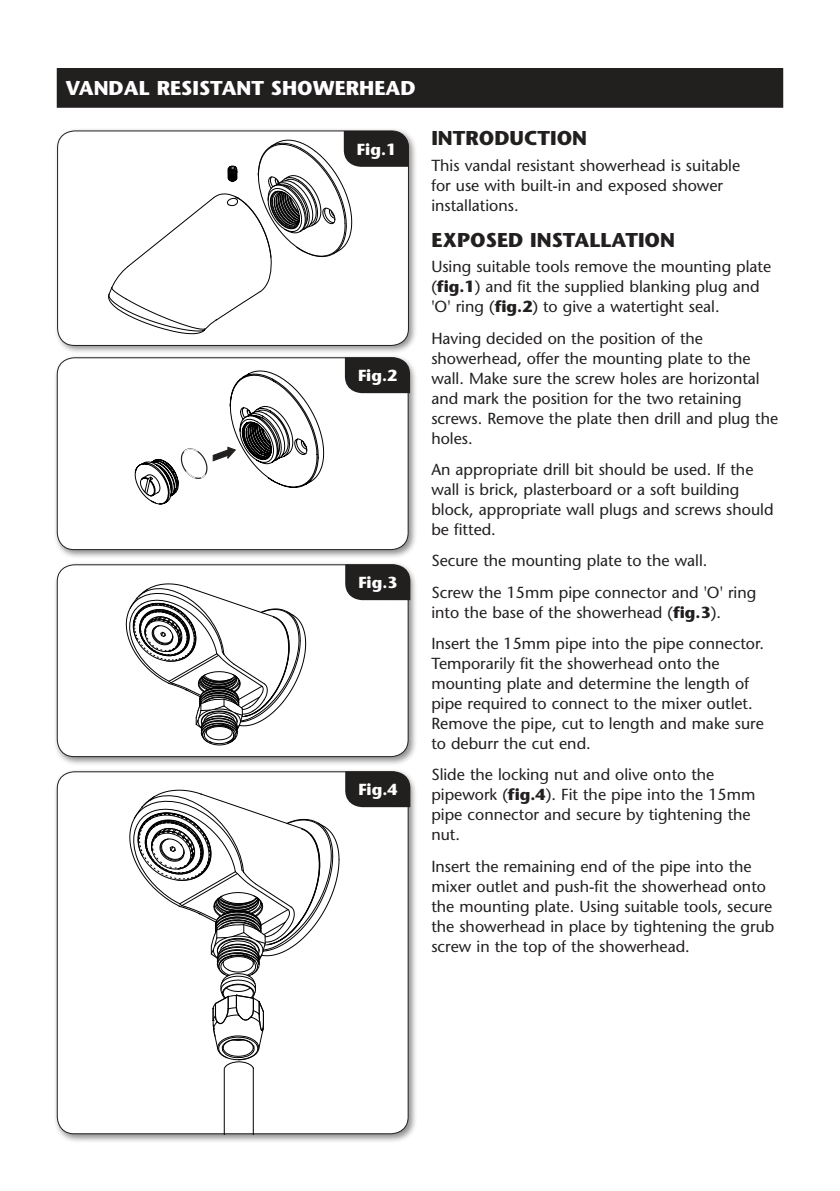
<style>
.page{position:relative;width:840px;height:1191px;background:#fff}
.page>*{position:absolute;margin:0;border:0;box-sizing:border-box;transform-origin:0 0}
.t1{font:700 20px "Stone Sans Std";color:#221f1f}
.t2{font:700 20px "Stone Sans Std";color:#fff}
.t3{font:500 16px/20px "Stone Sans Std";color:#221f1f}
.t4{font:700 16px "Stone Sans Std";color:#fff}
.s1{font-weight:700}
</style>
<div class="page">
<div style="left:57px;top:69px;width:725px;height:38px;background:#221f1f"></div>
<div style="left:57px;top:68px;width:725px;height:40px;border:1px solid #221f1f"></div>
<div style="left:54px;top:127px;width:363px;height:227px;background:#221f1f;opacity:.5"></div>
<div style="left:58px;top:131px;width:350px;height:214px;background:#fff;border-radius:17px"></div>
<div style="left:53px;top:354px;width:364px;height:205px;background:#221f1f;opacity:.5"></div>
<div style="left:57px;top:358px;width:351px;height:191px;background:#fff;border-radius:17px"></div>
<svg style="left:135px;top:370px;width:189px;height:134px"></svg>
<div style="left:57px;top:357px;width:351px;height:193px;border:1px solid #221f1f;border-radius:17px"></div>
<svg style="left:108px;top:131px;width:301px;height:203px"></svg>
<svg style="left:345px;top:357px;width:65px;height:36px;background:#2c2a2a"></svg>
<div style="left:53px;top:561px;width:364px;height:205px;background:#221f1f;opacity:.5"></div>
<div style="left:57px;top:565px;width:351px;height:191px;background:#fff;border-radius:17px"></div>
<svg style="left:126px;top:583px;width:180px;height:162px"></svg>
<div style="left:57px;top:564px;width:351px;height:193px;border:1px solid #221f1f;border-radius:17px"></div>
<svg style="left:345px;top:564px;width:65px;height:36px;background:#2d2a2a"></svg>
<div style="left:53px;top:768px;width:364px;height:375px;background:#221f1f;opacity:.5"></div>
<div style="left:57px;top:772px;width:351px;height:361px;background:#fff;border-radius:17px"></div>
<svg style="left:345px;top:771px;width:65px;height:36px;background:#2d2a2a"></svg>
<svg style="left:129px;top:789px;width:210px;height:280px"></svg>
<hr style="left:253px;top:1068px;width:1px;height:66px;background:#000">
<hr style="left:224px;top:1069px;width:1px;height:65px;background:#000">
<p class="t2" style="left:66px;top:77px;width:351px">VANDAL RESISTANT SHOWERHEAD</p>
<p class="t4" style="left:357px;top:143px;width:41px">Fig.1</p>
<p class="t4" style="left:358px;top:369px;width:41px">Fig.2</p>
<p class="t4" style="left:358px;top:576px;width:41px">Fig.3</p>
<p class="t4" style="left:358px;top:783px;width:41px">Fig.4</p>
<p class="t1" style="left:431px;top:130px;width:157px">INTRODUCTION</p>
<p class="t3" style="left:431px;top:157px;width:310px">This vandal resistant showerhead is suitable for use with built‑in and exposed shower installations.</p>
<p class="t1" style="left:431px;top:232px;width:245px">EXPOSED INSTALLATION</p>
<p class="t3" style="left:431px;top:258px;width:341px">Using suitable tools remove the mounting plate (<span class="s1">fig.1</span>) and fit the supplied blanking plug and 'O' ring (<span class="s1">fig.2</span>) to give a watertight seal.</p>
<p class="t3" style="left:431px;top:330px;width:348px">Having decided on the position of the showerhead, offer the mounting plate to the wall. Make sure the screw holes are horizontal and mark the position for the two retaining screws. Remove the plate then drill and plug the holes.</p>
<p class="t3" style="left:431px;top:461px;width:343px">An appropriate drill bit should be used. If the wall is brick, plasterboard or a soft building block, appropriate wall plugs and screws should be fitted.</p>
<p class="t3" style="left:431px;top:547px;width:326px;line-height:31.4px">Secure the mounting plate to the wall.<br>Screw the 15mm pipe connector and 'O' ring</p>
<p class="t3" style="left:431px;top:598px;width:334px;line-height:31.4px">into the base of the showerhead (<span class="s1">fig.3</span>).<br>Insert the 15mm pipe into the pipe connector.</p>
<p class="t3" style="left:431px;top:655px;width:334px">Temporarily fit the showerhead onto the mounting plate and determine the length of pipe required to connect to the mixer outlet.<br>Remove the pipe, cut to length and make sure to deburr the cut end.</p>
<p class="t3" style="left:431px;top:766px;width:325px">Slide the locking nut and olive onto the pipework (<span class="s1">fig.4</span>). Fit the pipe into the 15mm pipe connector and secure by tightening the nut.</p>
<p class="t3" style="left:431px;top:858px;width:344px">Insert the remaining end of the pipe into the mixer outlet and push‑fit the showerhead onto the mounting plate. Using suitable tools, secure the showerhead in place by tightening the grub screw in the top of the showerhead.</p>
</div>
